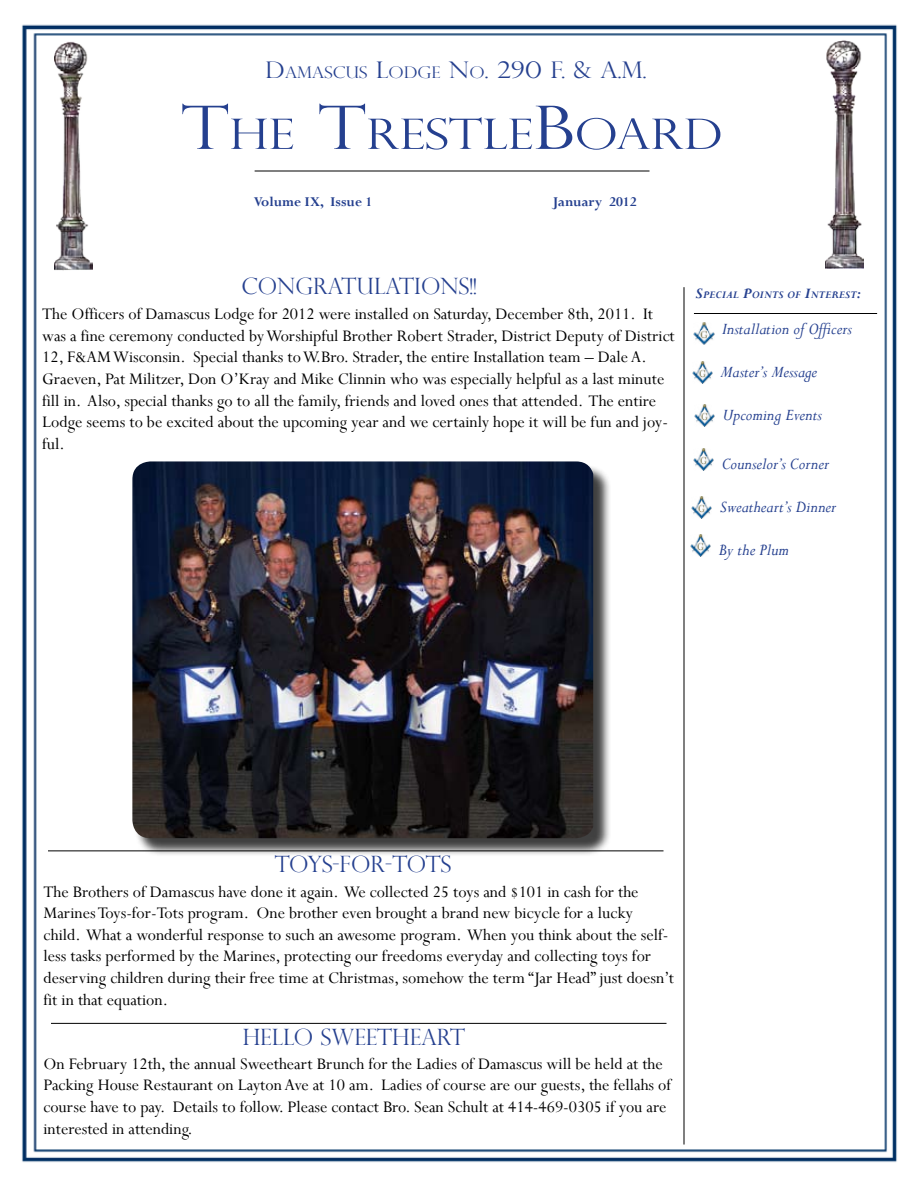
<style>
.page{position:relative;width:918px;height:1188px;background:#fff}
.page>*{position:absolute;margin:0;border:0;box-sizing:border-box;transform-origin:0 0}
.t1{font:300 42px "Perpetua Titling";color:#25408f;scale:1.2 1}
.t2{font:300 22.95px "Perpetua Titling";color:#25408f;scale:1.1 1}
.t3{font:300 22.5px "Perpetua Titling";color:#25408f}
.t4{font:300 22.5px "Perpetua Titling";letter-spacing:-.025em;color:#25408f}
.t5{font:18px/21.6px "Perpetua";color:#000}
.t6{font:italic 18px "Perpetua";color:#25408f}
.t7{font:700 15px "Perpetua";color:#25408f}
.t8{font:italic 700 11.55px "Perpetua";color:#25408f}
.s1{font-size:16.05px}
.s2{font-size:60px}
.s3{font-size:16.5px}
</style>
<div class="page">
<img style="left:22px;top:24px;width:875px;height:1138px">
<hr style="left:255px;top:171px;width:395px;height:1px;background:#000">
<img style="left:826px;top:39px;width:38px;height:230px">
<img style="left:54px;top:42px;width:38px;height:229px">
<hr style="left:684px;top:287px;width:1px;height:858px;background:#000">
<hr style="left:694px;top:313px;width:183px;height:1px;background:#000">
<img style="left:694px;top:323px;width:20px;height:21px">
<img style="left:694px;top:405px;width:20px;height:21px">
<img style="left:693px;top:449px;width:21px;height:21px">
<img style="left:692px;top:362px;width:20px;height:21px">
<img style="left:692px;top:497px;width:20px;height:21px">
<img style="left:690px;top:535px;width:21px;height:22px">
<hr style="left:48px;top:850px;width:616px;height:1px;background:#000">
<hr style="left:51px;top:1023px;width:616px;height:1px;background:#000">
<div style="left:135px;top:464px;width:477px;height:393px;background:#000;opacity:.75"></div>
<img style="left:132px;top:461px;width:461px;height:377px">
<p class="t2" style="left:265px;top:56px;width:348px">D<span class="s1">AMASCUS</span> L<span class="s1">ODGE</span> N<span class="s1">O</span>. 290 F. &amp; A.M.</p>
<h1 class="t1" style="left:181px;top:109px;width:449px"><span class="s2">T</span>HE <span class="s2">T</span>RESTLE<span class="s2">B</span>OARD</h1>
<p class="t7" style="left:254px;top:192px;width:120px">Volume IX, Issue 1</p>
<p class="t7" style="left:552px;top:192px;width:86px">January 2012</p>
<p class="t3" style="left:242px;top:273px;width:237px">CONGRATULATIONS!!</p>
<p class="t5" style="left:42px;top:303px;width:634px">The Officers of Damascus Lodge for 2012 were installed on Saturday, December 8th, 2011. It was a fine ceremony conducted by Worshipful Brother Robert Strader, District Deputy of District 12, F&amp;AM Wisconsin. Special thanks to W.Bro. Strader, the entire Installation team – Dale A.<br>Graeven, Pat Militzer, Don O’Kray and Mike Clinnin who was especially helpful as a last minute fill in. Also, special thanks go to all the family, friends and loved ones that attended. The entire Lodge seems to be excited about the upcoming year and we certainly hope it will be fun and joy&shy;ful.</p>
<p class="t8" style="left:695px;top:287px;width:167px"><span class="s3">S</span>PECIAL <span class="s3">P</span>OINTS OF <span class="s3">I</span>NTEREST<span class="s3">:</span></p>
<p class="t6" style="left:722px;top:317px;width:131px">Installation of Officers</p>
<p class="t6" style="left:721px;top:360px;width:98px">Master’s Message</p>
<p class="t6" style="left:723px;top:404px;width:101px">Upcoming Events</p>
<p class="t6" style="left:722px;top:452px;width:109px">Counselor’s Corner</p>
<p class="t6" style="left:720px;top:495px;width:118px">Sweatheart’s Dinner</p>
<p class="t6" style="left:719px;top:539px;width:72px">By the Plum</p>
<p class="t4" style="left:275px;top:850px;width:178px">TOYS-FOR-TOTS</p>
<p class="t5" style="left:44px;top:880px;width:632px">The Brothers of Damascus have done it again. We collected 25 toys and $101 in cash for the Marines Toys-for-Tots program. One brother even brought a brand new bicycle for a lucky child. What a wonderful response to such an awesome program. When you think about the self&shy;less tasks performed by the Marines, protecting our freedoms everyday and collecting toys for deserving children during their free time at Christmas, somehow the term “Jar Head” just doesn’t fit in that equation.</p>
<p class="t3" style="left:243px;top:1023px;width:224px">HELLO SWEETHEART</p>
<p class="t5" style="left:43px;top:1052px;width:629px">On February 12th, the annual Sweetheart Brunch for the Ladies of Damascus will be held at the Packing House Restaurant on Layton Ave at 10 am. Ladies of course are our guests, the fellahs of course have to pay. Details to follow. Please contact Bro. Sean Schult at 414-469-0305 if you are interested in attending.</p>
</div>
